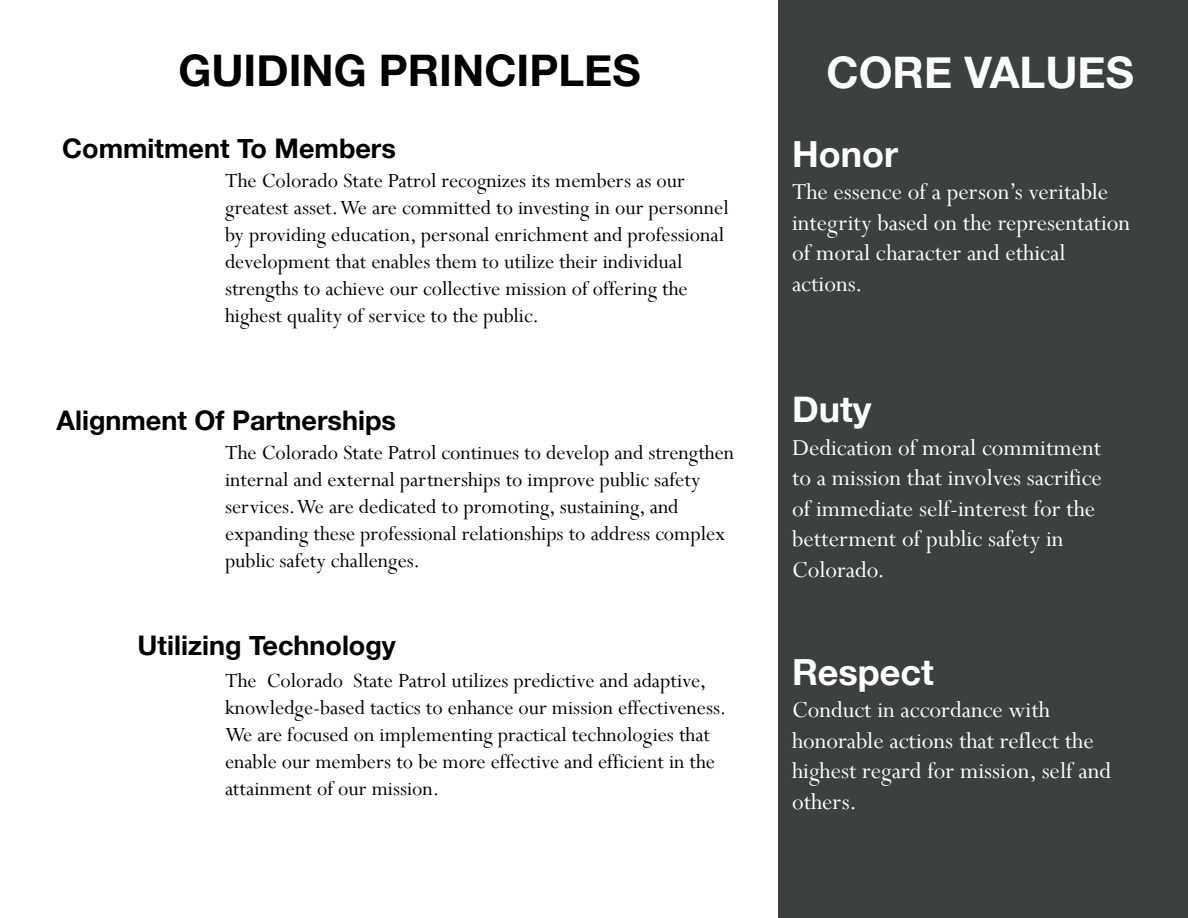
<style>
.page{position:relative;width:1188px;height:918px;background:#fff}
.page>*{position:absolute;margin:0;border:0;box-sizing:border-box;transform-origin:0 0}
.t1{font:700 43.5px "Helvetica Neue";color:#000}
.t2{font:700 43.5px "Helvetica Neue";color:#fff}
.t3{font:700 36px "Helvetica Neue";color:#fff}
.t4{font:700 27px "Helvetica Neue";color:#000}
.t5{font:25.5px/30.6px "Perpetua";color:#fff}
.t6{font:22.5px/27px "Perpetua";color:#000}
</style>
<div class="page">
<div style="left:778px;top:0;width:410px;height:918px;background:#3c403f"></div>
<h1 class="t1" style="left:178px;top:37px;width:464px">GUIDING PRINCIPLES</h1>
<p class="t4" style="left:62px;top:127px;width:335px">Commitment To Members</p>
<p class="t6" style="left:225px;top:166px;width:505px">The Colorado State Patrol recognizes its members as our greatest asset. We are committed to investing in our personnel by providing education, personal enrichment and professional development that enables them to utilize their individual strengths to achieve our collective mission of offering the highest quality of service to the public.</p>
<p class="t4" style="left:57px;top:399px;width:341px">Alignment Of Partnerships</p>
<p class="t6" style="left:225px;top:439px;width:511px">The Colorado State Patrol continues to develop and strengthen internal and external partnerships to improve public safety services. We are dedicated to promoting, sustaining, and expanding these professional relationships to address complex public safety challenges.</p>
<p class="t4" style="left:138px;top:624px;width:260px">Utilizing Technology</p>
<p class="t6" style="left:225px;top:667px;width:503px">The Colorado State Patrol utilizes predictive and adaptive, knowledge-based tactics to enhance our mission effectiveness.<br>We are focused on implementing practical technologies that enable our members to be more effective and efficient in the attainment of our mission.</p>
<h1 class="t2" style="left:827px;top:38px;width:309px">CORE VALUES</h1>
<h2 class="t3" style="left:792px;top:126px;width:108px">Honor</h2>
<p class="t5" style="left:792px;top:176px;width:340px">The essence of a person’s veritable integrity based on the representation of moral character and ethical actions.</p>
<h2 class="t3" style="left:792px;top:381px;width:81px">Duty</h2>
<p class="t5" style="left:792px;top:431px;width:311px">Dedication of moral commitment to a mission that involves sacrifice of immediate self-interest for the betterment of public safety in<br>Colorado.</p>
<h2 class="t3" style="left:792px;top:644px;width:143px">Respect</h2>
<p class="t5" style="left:792px;top:694px;width:321px">Conduct in accordance with honorable actions that reflect the highest regard for mission, self and others.</p>
</div>
